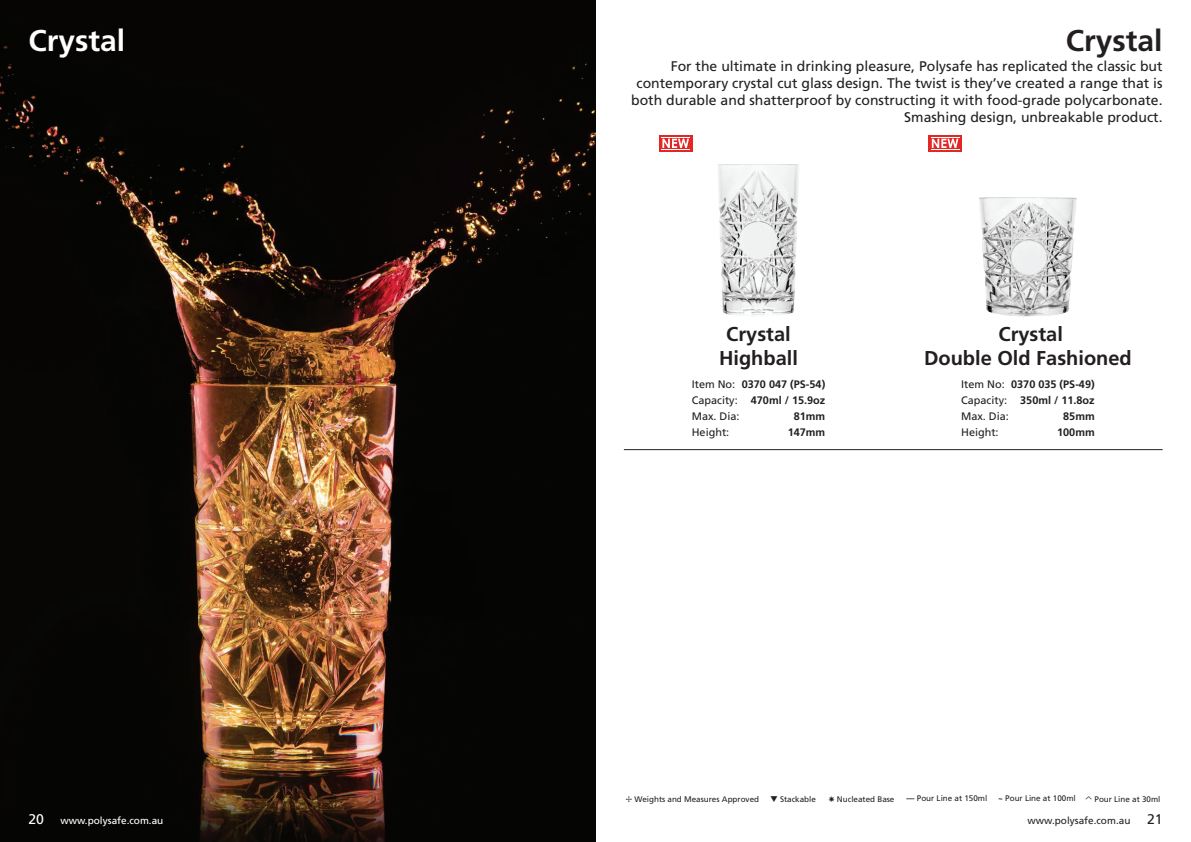
<style>
.page{position:relative;width:1191px;height:842px;background:#fff}
.page>*{position:absolute;margin:0;border:0;box-sizing:border-box;transform-origin:0 0}
.t1{font:700 30px "Frutiger LT Std";color:#fff}
.t2{font:700 30px "Frutiger LT Std";color:#231f20}
.t3{font:700 20px "Frutiger LT Std";color:#231f20}
.t4{font:14px/16.8px "Frutiger LT Std";color:#231f20;text-align:right}
.t5{font:700 10.9px "Frutiger LT Std";color:#231f20}
.t6{font:10.9px "Frutiger LT Std";color:#231f20}
.t7{font:10px "Frutiger LT Std";color:#fff}
.t8{font:10px "Frutiger LT Std";color:#231f20}
.t9{font:8.1px "Frutiger LT Std";color:#231f20}
.s1{font-family:"Monotype Sorts"}
.s2{font-weight:700}
.s3{font-size:14px}
</style>
<div class="page">
<img style="left:0;top:0;width:595px;height:842px">
<hr style="left:624px;top:449px;width:538px;height:1px;background:#231f20">
<img style="left:718px;top:164px;width:81px;height:151px">
<img style="left:979px;top:197px;width:98px;height:119px">
<div style="left:659px;top:135px;width:33px;height:17px;background:#e32725"></div>
<svg style="left:661px;top:137px;width:29px;height:13px"></svg>
<div style="left:928px;top:135px;width:34px;height:17px;background:#e32725"></div>
<svg style="left:931px;top:137px;width:28px;height:13px"></svg>
<p class="t1" style="left:28px;top:23px;width:98px">Crystal</p>
<p class="t2" style="left:1066px;top:23px;width:98px">Crystal</p>
<p class="t4" style="left:671px;top:58px;width:493px">For the ultimate in drinking pleasure, Polysafe has replicated the classic but</p>
<p class="t4" style="left:631px;top:75px;width:533px">contemporary crystal cut glass design. The twist is they’ve created a range that is both durable and shatterproof by constructing it with food-grade polycarbonate.<br>Smashing design, unbreakable product.</p>
<p class="t3" style="left:726px;top:323px;width:66px">Crystal</p>
<p class="t3" style="left:719px;top:347px;width:80px">Highball</p>
<p class="t5" style="left:742px;top:377px;width:85px">0370 047 (PS-54)</p>
<p class="t5" style="left:751px;top:394px;width:76px">470ml / 15.9oz</p>
<p class="t5" style="left:794px;top:410px;width:33px">81mm</p>
<p class="t5" style="left:788px;top:426px;width:39px">147mm</p>
<p class="t6" style="left:692px;top:377px;width:45px">Item No:</p>
<p class="t6" style="left:692px;top:394px;width:47px">Capacity:</p>
<p class="t6" style="left:692px;top:410px;width:49px">Max. Dia:</p>
<p class="t6" style="left:692px;top:426px;width:39px">Height:</p>
<p class="t3" style="left:998px;top:323px;width:66px">Crystal</p>
<p class="t3" style="left:924px;top:347px;width:209px">Double Old Fashioned</p>
<p class="t5" style="left:1011px;top:377px;width:85px">0370 035 (PS-49)</p>
<p class="t5" style="left:1020px;top:394px;width:76px">350ml / 11.8oz</p>
<p class="t5" style="left:1063px;top:410px;width:33px">85mm</p>
<p class="t5" style="left:1057px;top:426px;width:39px">100mm</p>
<p class="t6" style="left:961px;top:377px;width:45px">Item No:</p>
<p class="t6" style="left:961px;top:394px;width:47px">Capacity:</p>
<p class="t6" style="left:961px;top:410px;width:49px">Max. Dia:</p>
<p class="t6" style="left:961px;top:426px;width:39px">Height:</p>
<p class="t9" style="left:626px;top:794px;width:135px"><span class="s1">B</span> Weights and Measures Approved</p>
<p class="t9" style="left:780px;top:794px;width:37px">Stackable</p>
<p class="t9" style="left:837px;top:794px;width:59px">Nucleated Base</p>
<p class="t9" style="left:906px;top:794px;width:82px"><span class="s2">—</span> Pour Line at 150ml</p>
<p class="t9" style="left:998px;top:794px;width:79px"><span class="s2">~</span> Pour Line at 100ml</p>
<p class="t9" style="left:1094px;top:794px;width:67px">Pour Line at 30ml</p>
<p class="t7" style="left:28px;top:815px;width:136px"><span class="s3">20</span> www.polysafe.com.au</p>
<p class="t8" style="left:1027px;top:815px;width:136px">www.polysafe.com.au <span class="s3">21</span></p>
</div>
